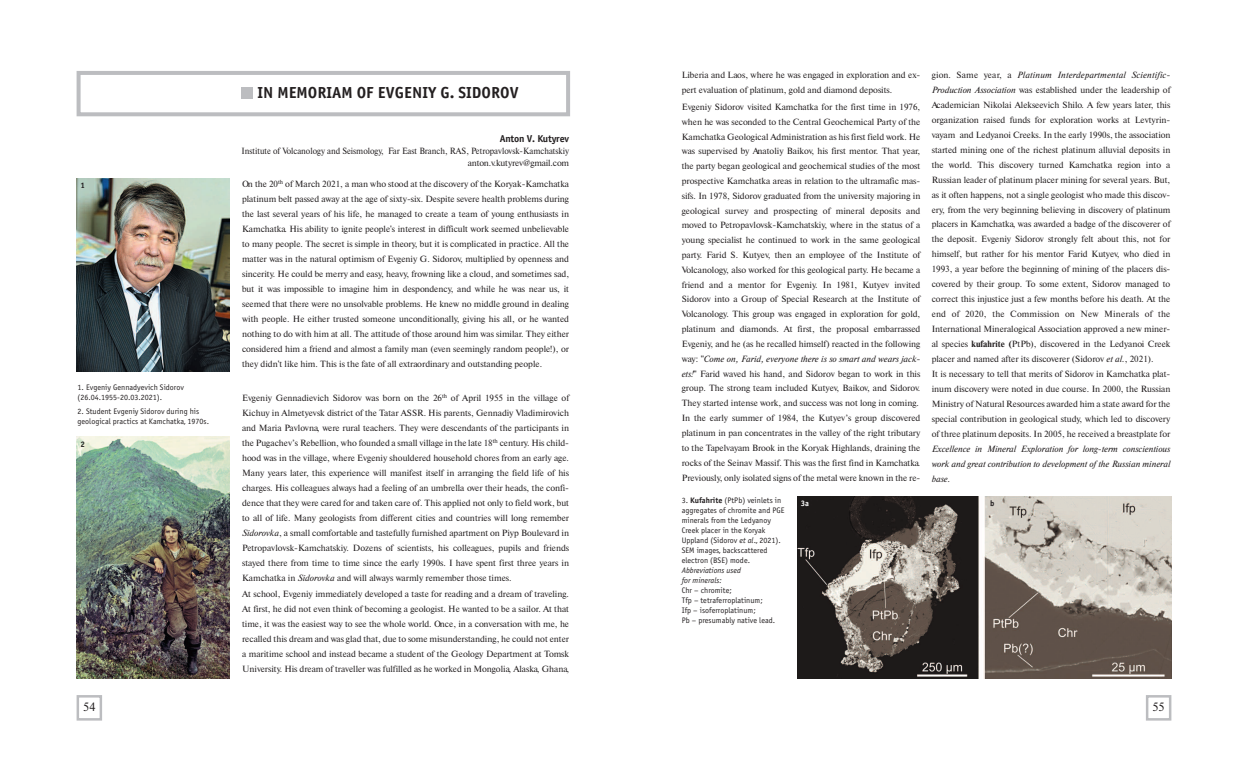
<style>
.page{position:relative;width:1248px;height:766px;background:#fff}
.page>*{position:absolute;margin:0;border:0;box-sizing:border-box;transform-origin:0 0}
.t1{font:16px "ITC Officina Sans Bold Cyrillic";color:#231f20}
.t2{font:12px "Newton C";color:#231f20}
.t3{font:10px "ITC Officina Sans Bold Cyrillic";letter-spacing:-.015em;color:#231f20}
.t4{font:9px/15px "Newton C";color:#231f20}
.t5{font:italic 9px/15px "Newton C";color:#231f20;text-align:justify}
.t6{font:9px/12px "Newton C";color:#231f20;text-align:right;scale:.93 1}
.t7{font:8px/10px "ITC Officina Sans Cyrillic";color:#231f20}
.t8{font:8px/10px "ITC Officina Sans Italic Cyrillic";color:#231f20}
.t9{font:8px "ITC Officina Sans Bold Cyrillic";color:#231f20}
.t10{font:8px "ITC Officina Sans Bold Cyrillic";color:#fff}
.s1{font-style:italic}
.s2{font-weight:700}
.s3{font-family:"ITC Officina Sans Bold Cyrillic"}
.s4{font-family:"ITC Officina Sans Italic Cyrillic"}
</style>
<div class="page">
<div style="left:1145px;top:694px;width:26px;height:26px;border:2px solid #bcbdc0"></div>
<div style="left:77px;top:71px;width:493px;height:45px;border:4px solid #bcbdc0"></div>
<div style="left:241px;top:87px;width:11px;height:12px;background:#bcbdc0"></div>
<div style="left:77px;top:694px;width:25px;height:26px;border:2px solid #bcbdc0"></div>
<img style="left:77px;top:179px;width:153px;height:192px">
<img style="left:77px;top:437px;width:153px;height:240px">
<img style="left:797px;top:496px;width:374px;height:181px">
<p class="t9" style="left:80px;top:181px;width:6px">1</p>
<p class="t7" style="left:78px;top:382px;width:108px">1. Evgeniy Gennadyevich Sidorov (26.04.1955-20.03.2021).</p>
<p class="t7" style="left:78px;top:406px;width:133px">2. Student Evgeniy Sidorov during his geological practics at Kamchatka, 1970s.</p>
<p class="t9" style="left:80px;top:439px;width:6px">2</p>
<h2 class="t2" style="left:83px;top:699px;width:14px">54</h2>
<h1 class="t1" style="left:257px;top:83px;width:262px">IN MEMORIAM OF EVGENIY G. SIDOROV</h1>
<p class="t3" style="left:499px;top:132px;width:71px">Anton V. Kutyrev</p>
<p class="t6" style="left:241px;top:144px;width:354px">Institute of Volcanology and Seismology, Far East Branch, RAS, Petropavlovsk-Kamchatskiy anton.v.kutyrev@gmail.com</p>
<p class="t4" style="left:242px;top:176px;width:328px;text-align:justify">On the 20<sup>th</sup> of March 2021, a man who stood at the discovery of the Koryak-Kamchatka platinum belt passed away at the age of sixty-six. Despite severe health problems during the last several years of his life, he managed to create a team of young enthusiasts in Kamchatka. His ability to ignite people's interest in difficult work seemed unbelievable to many people. The secret is simple in theory, but it is complicated in practice. All the matter was in the natural optimism of Evgeniy G. Sidorov, multiplied by openness and sincerity. He could be merry and easy, heavy, frowning like a cloud, and sometimes sad, but it was impossible to imagine him in despondency, and while he was near us, it seemed that there were no unsolvable problems. He knew no middle ground in dealing with people. He either trusted someone unconditionally, giving his all, or he wanted nothing to do with him at all. The attitude of those around him was similar. They either considered him a friend and almost a family man (even seemingly random people!), or they didn't like him. This is the fate of all extraordinary and outstanding people.</p>
<p class="t4" style="left:242px;top:390px;width:328px;text-align:justify">Evgeniy Gennadievich Sidorov was born on the 26<sup>th</sup> of April 1955 in the village of Kichuy in Almetyevsk district of the Tatar ASSR. His parents, Gennadiy Vladimirovich and Maria Pavlovna, were rural teachers. They were descendants of the participants in the Pugachev’s Rebellion, who founded a small village in the late 18<sup>th</sup> century. His child&shy;hood was in the village, where Evgeniy shouldered household chores from an early age.<br>Many years later, this experience will manifest itself in arranging the field life of his charges. His colleagues always had a feeling of an umbrella over their heads, the confi&shy;dence that they were cared for and taken care of. This applied not only to field work, but to all of life. Many geologists from different cities and countries will long remember <span class="s1">Sidorovka</span>, a small comfortable and tastefully furnished apartment on Piyp Boulevard in Petropavlovsk-Kamchatskiy. Dozens of scientists, his colleagues, pupils and friends stayed there from time to time since the early 1990s. I have spent first three years in Kamchatka in <span class="s1">Sidorovka</span> and will always warmly remember those times.</p>
<p class="t4" style="left:242px;top:586px;width:328px;text-align:justify">At school, Evgeniy immediately developed a taste for reading and a dream of traveling.<br>At first, he did not even think of becoming a geologist. He wanted to be a sailor. At that time, it was the easiest way to see the whole world. Once, in a conversation with me, he recalled this dream and was glad that, due to some misunderstanding, he could not enter a maritime school and instead became a student of the Geology Department at Tomsk University. His dream of traveller was fulfilled as he worked in Mongolia, Alaska, Ghana,</p>
<p class="t4" style="left:681px;top:68px;width:240px">Liberia and Laos, where he was engaged in exploration and ex&shy;pert evaluation of platinum, gold and diamond deposits.</p>
<p class="t4" style="left:681px;top:99px;width:240px">Evgeniy Sidorov visited Kamchatka for the first time in 1976, when he was seconded to the Central Geochemical Party of the Kamchatka Geological Administration as his first field work. He was supervised by Anatoliy Baikov, his first mentor. That year, the party began geological and geochemical studies of the most prospective Kamchatka areas in relation to the ultramafic mas&shy;sifs. In 1978, Sidorov graduated from the university majoring in geological survey and prospecting of mineral deposits and moved to Petropavlovsk-Kamchatskiy, where in the status of a young specialist he continued to work in the same geological party. Farid S. Kutyev, then an employee of the Institute of Volcanology, also worked for this geological party. He became a friend and a mentor for Evgeniy. In 1981, Kutyev invited Sidorov into a Group of Special Research at the Institute of Volcanology. This group was engaged in exploration for gold, platinum and diamonds. At first, the proposal embarrassed Evgeniy, and he (as he recalled himself) reacted in the following way: "<span class="s1">Come on, Farid, everyone there is so smart and wears jack&shy;ets!</span>" Farid waved his hand, and Sidorov began to work in this group. The strong team included Kutyev, Baikov, and Sidorov.<br>They started intense work, and success was not long in coming.<br>In the early summer of 1984, the Kutyev’s group discovered platinum in pan concentrates in the valley of the right tributary to the Tapelvayam Brook in the Koryak Highlands, draining the rocks of the Seinav Massif. This was the first find in Kamchatka.<br>Previously, only isolated signs of the metal were known in the re-</p>
<p class="t4" style="left:931px;top:68px;width:240px">gion. Same year, a <span class="s1">Platinum Interdepartmental Scientific-Production Association</span> was established under the leadership of Academician Nikolai Alekseevich Shilo. A few years later, this organization raised funds for exploration works at Levtyrin&shy;vayam and Ledyanoi Creeks. In the early 1990s, the association started mining one of the richest platinum alluvial deposits in the world. This discovery turned Kamchatka region into a Russian leader of platinum placer mining for several years. But, as it often happens, not a single geologist who made this discov&shy;ery, from the very beginning believing in discovery of platinum placers in Kamchatka, was awarded a badge of the discoverer of the deposit. Evgeniy Sidorov strongly felt about this, not for himself, but rather for his mentor Farid Kutyev, who died in 1993, a year before the beginning of mining of the placers dis&shy;covered by their group. To some extent, Sidorov managed to correct this injustice just a few months before his death. At the end of 2020, the Commission on New Minerals of the International Mineralogical Association approved a new miner&shy;al species <span class="s2">kufahrite (</span>PtPb), discovered in the Ledyanoi Creek placer and named after its discoverer (Sidorov <span class="s1">et al.</span>, 2021).<br>It is necessary to tell that merits of Sidorov in Kamchatka plat&shy;inum discovery were noted in due course. In 2000, the Russian Ministry of Natural Resources awarded him a state award for the special contribution in geological study, which led to discovery of three platinum deposits. In 2005, he received a breastplate for</p>
<p class="t5" style="left:931px;top:441px;width:240px">Excellence in Mineral Exploration for long-term conscientious work and great contribution to development of the Russian mineral base.</p>
<p class="t7" style="left:681px;top:495px;width:104px">3. <span class="s3">Kufahrite</span> (PtPb) veinlets in aggregates of chromite and PGE minerals from the Ledyanoy<br>Creek placer in the Koryak<br>Uppland (Sidorov <span class="s4">et al</span>., 2021).<br>SEM images, backscattered electron (BSE) mode.</p>
<p class="t8" style="left:681px;top:565px;width:61px">Abbreviations used for minerals:</p>
<p class="t7" style="left:681px;top:585px;width:95px">Chr – chromite;<br>Tfp – tetraferroplatinum;<br>Ifp – isoferroplatinum;<br>Pb – presumably native lead.</p>
<p class="t10" style="left:800px;top:498px;width:10px">3a</p>
<p class="t9" style="left:990px;top:498px;width:6px">b</p>
<h2 class="t2" style="left:1152px;top:699px;width:14px">55</h2>
</div>
